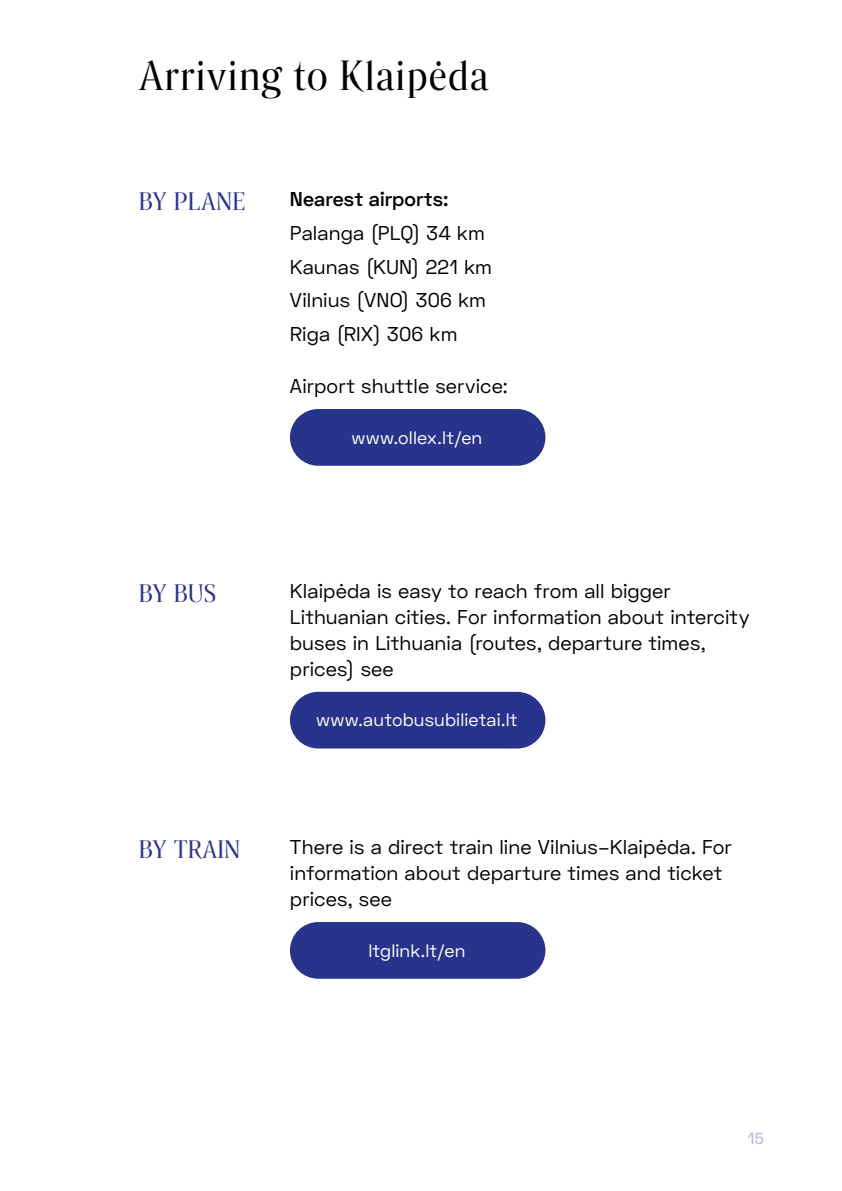
<style>
.page{position:relative;width:842px;height:1191px;background:#fff}
.page>*{position:absolute;margin:0;border:0;box-sizing:border-box;transform-origin:0 0}
.t1{font:40px "Rando Display";color:#000}
.t2{font:24px "Rando Display";color:#28348b}
.t3{font:20px/26px "Space Grotesk";letter-spacing:.005em;color:#000}
.t4{font:600 20px "Space Grotesk";letter-spacing:.005em;color:#000}
.t5{font:18px "Space Grotesk";letter-spacing:.01em;color:#fff}
.t6{font:500 16px "Space Grotesk";color:#bcbade}
</style>
<div class="page">
<div style="left:290px;top:409px;width:255px;height:57px;background:#28348b;border-radius:28px"></div>
<div style="left:290px;top:692px;width:255px;height:56px;background:#28348b;border-radius:28px"></div>
<div style="left:290px;top:922px;width:255px;height:56px;background:#28348b;border-radius:28px"></div>
<h1 class="t1" style="left:139px;top:47px;width:351px">Arriving to Klaipėda</h1>
<p class="t2" style="left:139px;top:184px;width:108px">BY PLANE</p>
<p class="t4" style="left:290px;top:186px;width:160px">Nearest airports:</p>
<p class="t3" style="left:290px;top:216px;width:204px;line-height:33.6px">Palanga (PLQ) 34 km<br>Kaunas (KUN) 221 km<br>Vilnius (VNO) 306 km<br>Riga (RIX) 306 km</p>
<p class="t3" style="left:290px;top:373px;width:219px">Airport shuttle service:</p>
<p class="t5" style="left:352px;top:426px;width:132px">www.ollex.lt/en</p>
<p class="t2" style="left:139px;top:576px;width:79px">BY BUS</p>
<p class="t2" style="left:139px;top:832px;width:103px">BY TRAIN</p>
<p class="t3" style="left:290px;top:577px;width:461px">Klaipėda is easy to reach from all bigger Lithuanian cities. For information about intercity buses in Lithuania (routes, departure times, prices) see</p>
<p class="t5" style="left:316px;top:708px;width:203px">www.autobusubilietai.lt</p>
<p class="t3" style="left:290px;top:834px;width:443px">There is a direct train line Vilnius–Klaipėda. For information about departure times and ticket prices, see</p>
<p class="t5" style="left:368px;top:938px;width:99px">ltglink.lt/en</p>
<p class="t6" style="left:748px;top:1127px;width:18px">15</p>
</div>
